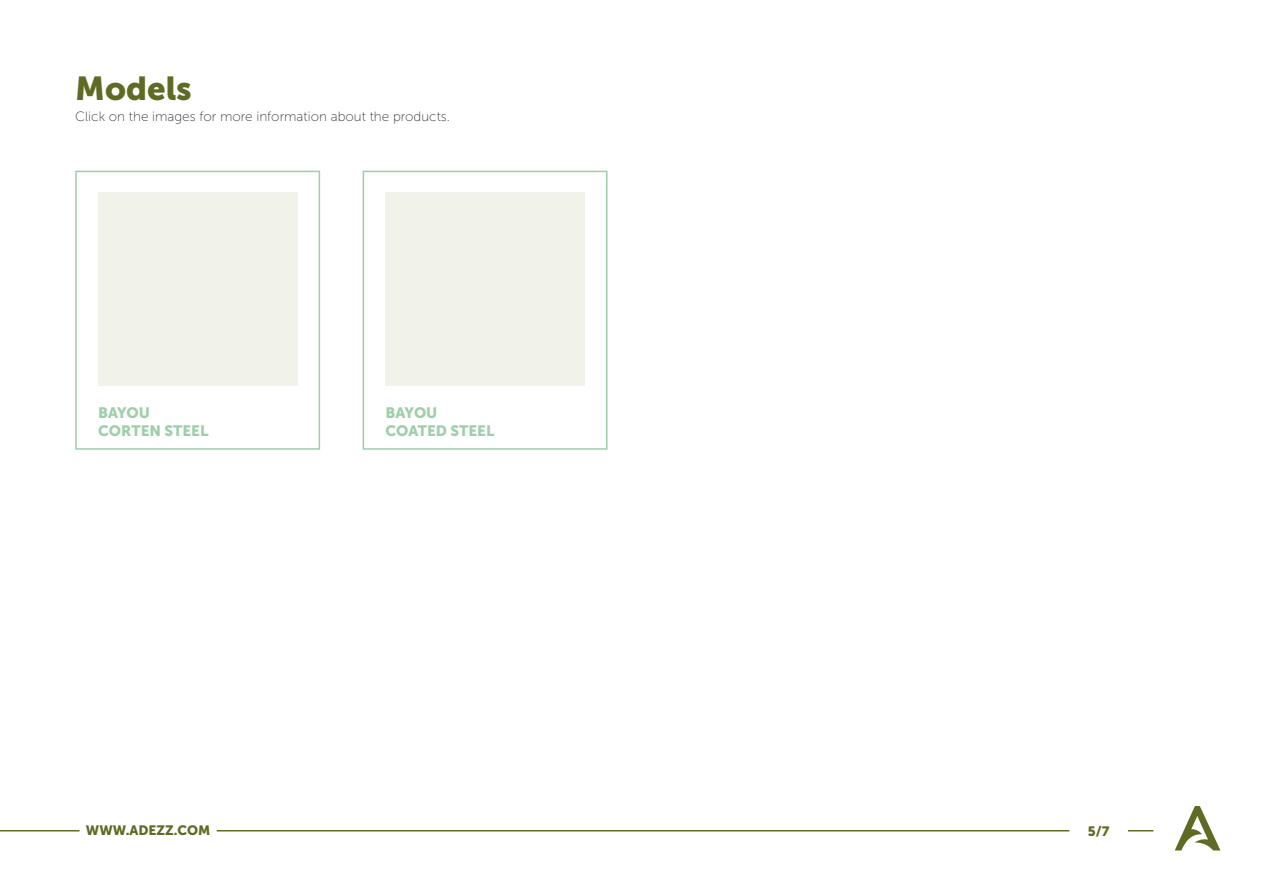
<style>
.page{position:relative;width:1263px;height:893px;background:#fff}
.page>*{position:absolute;margin:0;border:0;box-sizing:border-box;transform-origin:0 0}
.t1{font:33px "Museo Sans 900";color:#5f6b24}
.t2{font:15px/18px "Museo Sans 900";color:#9ecfaa}
.t3{font:13.5px "Museo Sans 100";color:#3c3c3b}
.t4{font:13.5px "Museo Sans 900";color:#5f6b24}
</style>
<div class="page">
<svg style="left:1175px;top:806px;width:45px;height:44px"></svg>
<svg style="left:1128px;top:830px;width:25px;height:1px"></svg>
<hr style="left:0;top:830px;width:80px;height:1px;background:#5f6b24">
<hr style="left:217px;top:830px;width:852px;height:1px;background:#5f6b24">
<div style="left:363px;top:171px;width:244px;height:279px;border:2px solid #9ecfaa"></div>
<div style="left:75px;top:171px;width:245px;height:279px;border:2px solid #9ecfaa"></div>
<div style="left:385px;top:192px;width:200px;height:193px;background:#f1f3eb"></div>
<div style="left:98px;top:192px;width:199px;height:193px;background:#f1f3eb"></div>
<h1 class="t1" style="left:75px;top:70px;width:118px">Models</h1>
<p class="t3" style="left:75px;top:109px;width:376px">Click on the images for more information about the products.</p>
<p class="t2" style="left:98px;top:403px;width:112px">BAYOU<br>CORTEN STEEL</p>
<p class="t2" style="left:385px;top:403px;width:111px">BAYOU<br>COATED STEEL</p>
<p class="t4" style="left:86px;top:823px;width:126px">WWW.ADEZZ.COM</p>
<p class="t4" style="left:1088px;top:823px;width:23px">5/7</p>
</div>
